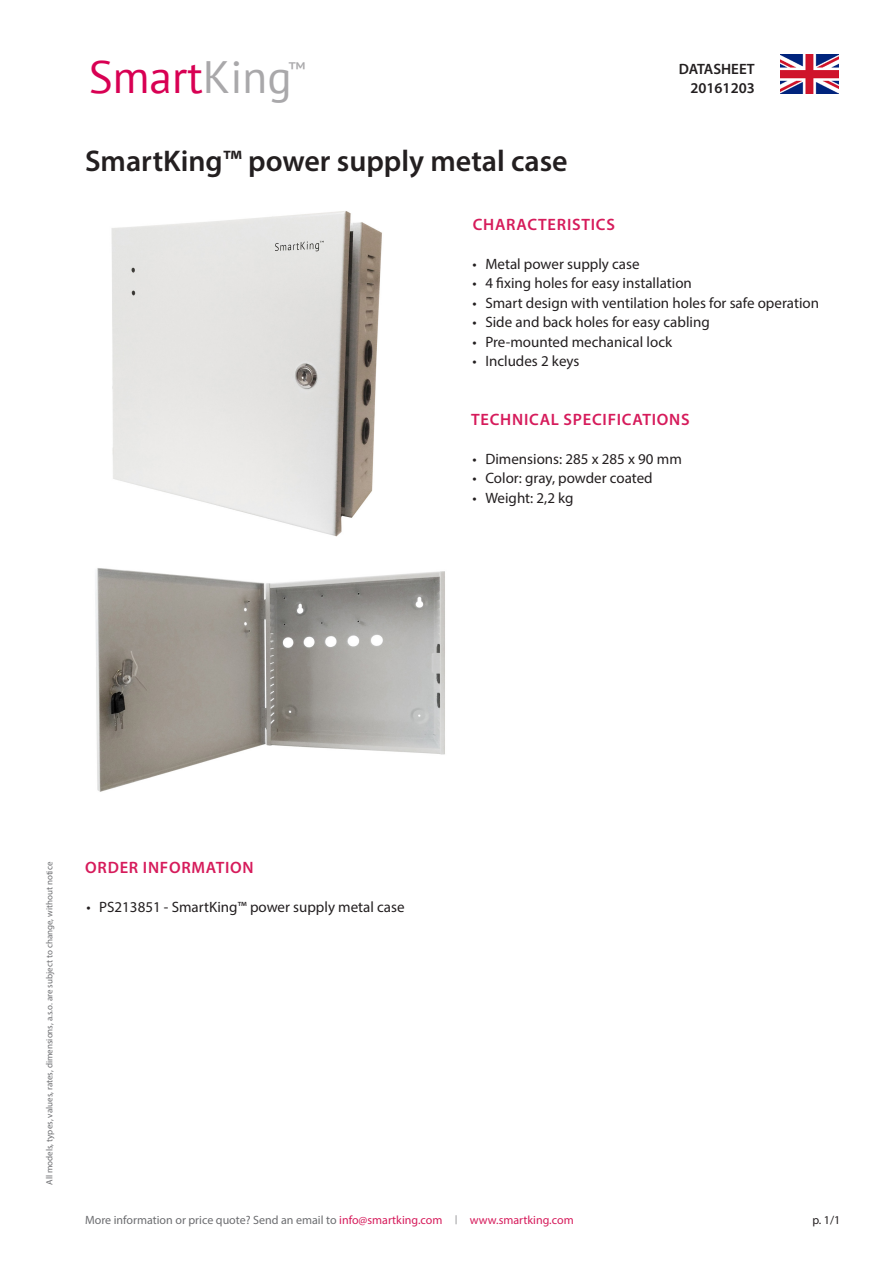
<style>
.page{position:relative;width:893px;height:1263px;background:#fff}
.page>*{position:absolute;margin:0;border:0;box-sizing:border-box;transform-origin:0 0}
.t1{font:45.3px "PT Sans";color:#d80053}
.Titel{font:600 30px "Myriad Pro";color:#231f20}
.t2{font:19.5px "PT Sans";color:#a9a8aa}
.Subititel{font:600 16.5px "Myriad Pro";letter-spacing:.045em;color:#d61b5b}
.t3{font:15px "Myriad Pro";color:#231f20}
.t4{font:600 15px/19.5px "Myriad Pro";color:#231f20;text-align:right}
.t5{font:12px "Myriad Pro";color:#6c6d70}
.smartking{font:12px "Myriad Pro";color:#d61b5b}
.page{font:12px "Myriad Pro";color:#231f20}
.disclaimer{font:9px "Myriad Pro";color:#6c6d70}
.s1{color:#a9a8aa}
.s2{color:#d61b5b}
</style>
<div class="page">
<img style="left:780px;top:54px;width:59px;height:39px">
<img style="left:111px;top:211px;width:271px;height:326px">
<img style="left:95px;top:568px;width:350px;height:224px">
<h1 class="t1" style="left:89px;top:48px;width:204px">Smart<span class="s1">King</span></h1>
<h3 class="t2" style="left:288px;top:57px;width:19px">™</h3>
<p class="t4" style="left:679px;top:58px;width:78px">DATASHEET<br>20161203</p>
<p class="Titel" style="left:85px;top:142px;width:484px">SmartKing™ power supply metal case</p>
<p class="Subititel" style="left:473px;top:213px;width:144px">CHARACTERISTICS</p>
<p class="t3" style="left:473px;top:254px;width:168px">• Metal power supply case</p>
<p class="t3" style="left:473px;top:274px;width:221px">• 4 fixing holes for easy installation</p>
<p class="t3" style="left:473px;top:293px;width:348px">• Smart design with ventilation holes for safe operation</p>
<p class="t3" style="left:473px;top:313px;width:239px">• Side and back holes for easy cabling</p>
<p class="t3" style="left:473px;top:332px;width:201px">• Pre-mounted mechanical lock</p>
<p class="t3" style="left:473px;top:352px;width:108px">• Includes 2 keys</p>
<p class="Subititel" style="left:471px;top:408px;width:220px">TECHNICAL SPECIFICATIONS</p>
<p class="t3" style="left:473px;top:449px;width:211px">• Dimensions: 285 x 285 x 90 mm</p>
<p class="t3" style="left:473px;top:469px;width:182px">• Color: gray, powder coated</p>
<p class="t3" style="left:473px;top:488px;width:102px">• Weight: 2,2 kg</p>
<p class="disclaimer" style="left:44px;top:1185px;width:324px;rotate:-90deg">All models, types, values, rates, dimensions, a.s.o. are subject to change, without notice</p>
<p class="Subititel" style="left:85px;top:857px;width:170px">ORDER INFORMATION</p>
<p class="t3" style="left:86px;top:898px;width:320px">• PS213851 - SmartKing™ power supply metal case</p>
<p class="t5" style="left:85px;top:1213px;width:359px">More information or price quote? Send an email to <span class="s2">info@smartking.com</span></p>
<p class="disclaimer" style="left:455px;top:1214px;width:4px">|</p>
<p class="smartking" style="left:470px;top:1213px;width:105px">www.smartking.com</p>
<p class="page" style="left:812px;top:1213px;width:29px">p. 1/1</p>
</div>
